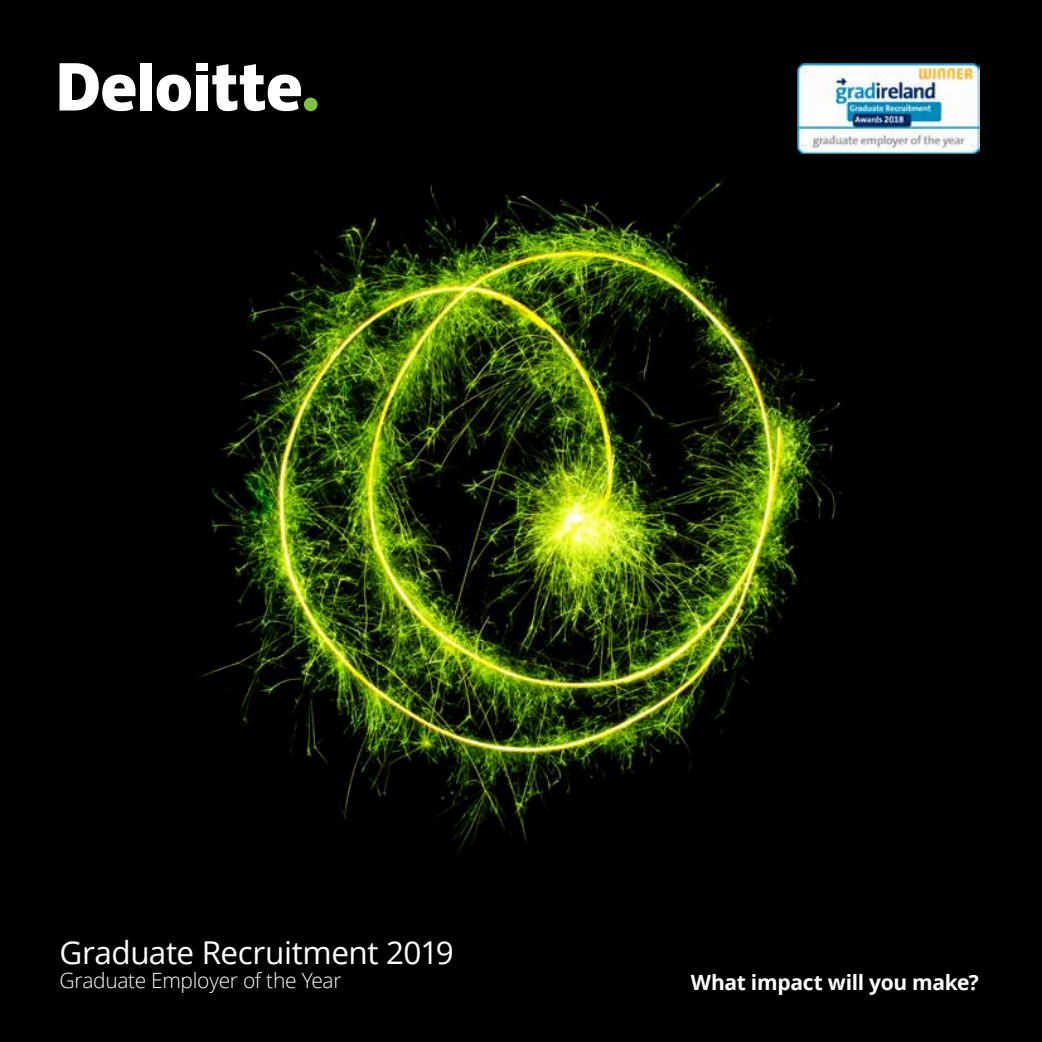
<style>
.page{position:relative;width:1042px;height:1042px;background:#000}
.page>*{position:absolute;margin:0;border:0;box-sizing:border-box;transform-origin:0 0}
.t1{font:31.5px "Open Sans";letter-spacing:-.015em;color:#fff}
.t2{font:300 21px "Open Sans";letter-spacing:-.015em;color:#fff}
.t3{font:700 21px "Open Sans";letter-spacing:-.015em;color:#fff}
</style>
<div class="page">
<svg style="left:60px;top:63px;width:18px;height:48px"></svg>
<img style="left:963px;top:63px;width:16px;height:91px">
<img style="left:78px;top:60px;width:885px;height:885px">
<h1 class="t1" style="left:60px;top:931px;width:396px">Graduate Recruitment 2019</h1>
<p class="t2" style="left:60px;top:966px;width:284px">Graduate Employer of the Year</p>
<p class="t3" style="left:691px;top:967px;width:290px">What impact will you make?</p>
</div>
